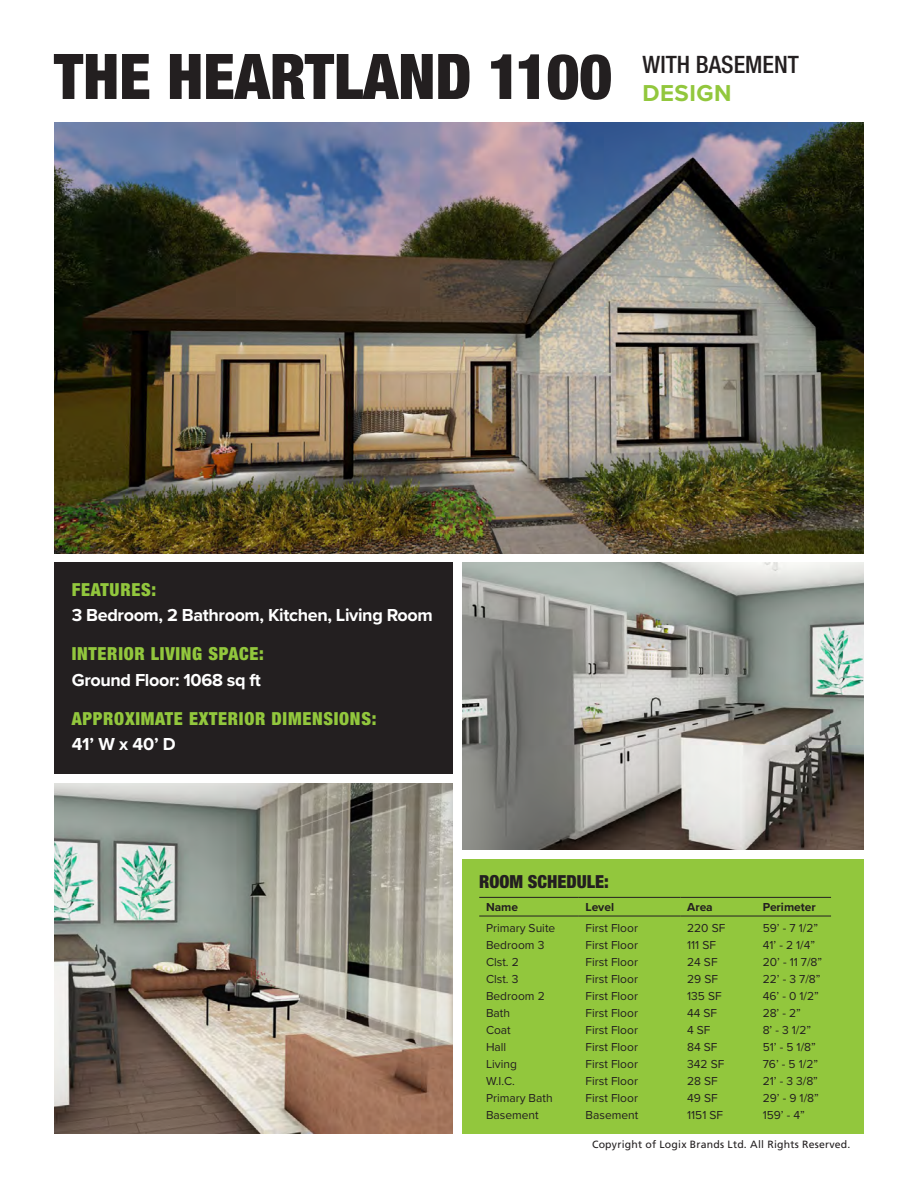
<style>
.page{position:relative;width:918px;height:1188px;background:#fff}
.page>*{position:absolute;margin:0;border:0;box-sizing:border-box;transform-origin:0 0}
.t1{font:900 condensed 63px "Helvetica Neue LT Std";color:#231f20}
.t2{font:500 condensed 24px "Helvetica Neue LT Std";color:#231f20}
.t3{font:700 23.85px "Proxima Nova";letter-spacing:.02em;color:#92c73d}
.t4{font:900 condensed 18px/25.5px "Helvetica Neue LT Std";letter-spacing:.04em;color:#92c73d}
.t5{font:700 18px/25.5px "Proxima Nova";letter-spacing:-.02em;color:#fff}
.t6{font:900 condensed 18px "Helvetica Neue LT Std";color:#231f20}
.t7{font:12px "Proxima Nova";color:#231f20}
.t8{font:700 12px "Proxima Nova";color:#231f20}
.t9{font:10.5px "Frutiger LT Std";letter-spacing:.02em;color:#231f20}
.s1{font-family:"Helvetica Neue LT Std";font-weight:900;font-stretch:condensed;color:#92c73d}
.s2{font-family:"Proxima Nova";font-weight:700;font-stretch:normal;color:#fff}
</style>
<div class="page">
<div style="left:463px;top:859px;width:401px;height:275px;background:#92c73d"></div>
<div style="left:54px;top:562px;width:398px;height:212px;background:#231f20"></div>
<img style="left:54px;top:784px;width:398px;height:350px">
<img style="left:54px;top:123px;width:810px;height:431px">
<img style="left:463px;top:562px;width:401px;height:287px">
<hr style="left:479px;top:897px;width:100px;height:1px;background:#231f20">
<hr style="left:579px;top:897px;width:101px;height:1px;background:#231f20">
<hr style="left:680px;top:897px;width:76px;height:1px;background:#231f20">
<hr style="left:756px;top:897px;width:75px;height:1px;background:#231f20">
<hr style="left:479px;top:916px;width:100px;height:1px;background:#231f20">
<hr style="left:579px;top:916px;width:101px;height:1px;background:#231f20">
<hr style="left:680px;top:916px;width:76px;height:1px;background:#231f20">
<hr style="left:756px;top:916px;width:75px;height:1px;background:#231f20">
<p class="t1" style="left:54px;top:38px;width:560px">THE HEARTLAND 1100</p>
<p class="t2" style="left:643px;top:50px;width:158px">WITH BASEMENT</p>
<p class="t3" style="left:643px;top:76px;width:90px">DESIGN</p>
<p class="t5" style="left:72px;top:576px;width:362px"><span class="s1">FEATURES:<br></span>3 Bedroom, 2 Bathroom, Kitchen, Living Room</p>
<p class="t4" style="left:72px;top:641px;width:194px">INTERIOR LIVING SPACE:<br><span class="s2">Ground Floor: 1068 sq ft</span></p>
<p class="t4" style="left:72px;top:705px;width:306px">APPROXIMATE EXTERIOR DIMENSIONS:<br><span class="s2">41’ W x 40’ D</span></p>
<p class="t6" style="left:479px;top:871px;width:131px">ROOM SCHEDULE:</p>
<p class="t8" style="left:486px;top:898px;width:34px">Name</p>
<p class="t8" style="left:586px;top:898px;width:30px">Level</p>
<p class="t8" style="left:687px;top:898px;width:27px">Area</p>
<p class="t8" style="left:763px;top:898px;width:55px">Perimeter</p>
<p class="t7" style="left:486px;top:919px;width:71px">Primary Suite</p>
<p class="t7" style="left:586px;top:919px;width:54px">First Floor</p>
<p class="t7" style="left:687px;top:919px;width:40px">220 SF</p>
<p class="t7" style="left:763px;top:919px;width:57px">59’ - 7 1/2”</p>
<p class="t7" style="left:486px;top:936px;width:60px">Bedroom 3</p>
<p class="t7" style="left:586px;top:936px;width:54px">First Floor</p>
<p class="t7" style="left:687px;top:936px;width:30px">111 SF</p>
<p class="t7" style="left:763px;top:936px;width:54px">41’ - 2 1/4”</p>
<p class="t7" style="left:486px;top:953px;width:34px">Clst. 2</p>
<p class="t7" style="left:586px;top:953px;width:54px">First Floor</p>
<p class="t7" style="left:687px;top:953px;width:32px">24 SF</p>
<p class="t7" style="left:763px;top:953px;width:61px">20’ - 11 7/8”</p>
<p class="t7" style="left:486px;top:970px;width:34px">Clst. 3</p>
<p class="t7" style="left:586px;top:970px;width:54px">First Floor</p>
<p class="t7" style="left:687px;top:970px;width:32px">29 SF</p>
<p class="t7" style="left:763px;top:970px;width:59px">22’ - 3 7/8”</p>
<p class="t7" style="left:486px;top:987px;width:60px">Bedroom 2</p>
<p class="t7" style="left:586px;top:987px;width:54px">First Floor</p>
<p class="t7" style="left:687px;top:987px;width:36px">135 SF</p>
<p class="t7" style="left:763px;top:987px;width:58px">46’ - 0 1/2”</p>
<p class="t7" style="left:486px;top:1004px;width:26px">Bath</p>
<p class="t7" style="left:586px;top:1004px;width:54px">First Floor</p>
<p class="t7" style="left:687px;top:1004px;width:32px">44 SF</p>
<p class="t7" style="left:763px;top:1004px;width:40px">28’ - 2”</p>
<p class="t7" style="left:486px;top:1021px;width:26px">Coat</p>
<p class="t7" style="left:586px;top:1021px;width:54px">First Floor</p>
<p class="t7" style="left:687px;top:1021px;width:25px">4 SF</p>
<p class="t7" style="left:763px;top:1021px;width:50px">8’ - 3 1/2”</p>
<p class="t7" style="left:486px;top:1038px;width:22px">Hall</p>
<p class="t7" style="left:586px;top:1038px;width:54px">First Floor</p>
<p class="t7" style="left:687px;top:1038px;width:32px">84 SF</p>
<p class="t7" style="left:763px;top:1038px;width:55px">51’ - 5 1/8”</p>
<p class="t7" style="left:486px;top:1055px;width:32px">Living</p>
<p class="t7" style="left:586px;top:1055px;width:54px">First Floor</p>
<p class="t7" style="left:687px;top:1055px;width:39px">342 SF</p>
<p class="t7" style="left:763px;top:1055px;width:57px">76’ - 5 1/2”</p>
<p class="t7" style="left:486px;top:1072px;width:31px">W.I.C.</p>
<p class="t7" style="left:586px;top:1072px;width:54px">First Floor</p>
<p class="t7" style="left:687px;top:1072px;width:32px">28 SF</p>
<p class="t7" style="left:763px;top:1072px;width:57px">21’ - 3 3/8”</p>
<p class="t7" style="left:486px;top:1089px;width:68px">Primary Bath</p>
<p class="t7" style="left:586px;top:1089px;width:54px">First Floor</p>
<p class="t7" style="left:687px;top:1089px;width:32px">49 SF</p>
<p class="t7" style="left:763px;top:1089px;width:58px">29’ - 9 1/8”</p>
<p class="t7" style="left:486px;top:1106px;width:54px">Basement</p>
<p class="t7" style="left:586px;top:1106px;width:54px">Basement</p>
<p class="t7" style="left:687px;top:1106px;width:38px">1151 SF</p>
<p class="t7" style="left:763px;top:1106px;width:44px">159’ - 4”</p>
<p class="t9" style="left:592px;top:1139px;width:260px">Copyright of Logix Brands Ltd. All Rights Reserved.</p>
</div>
